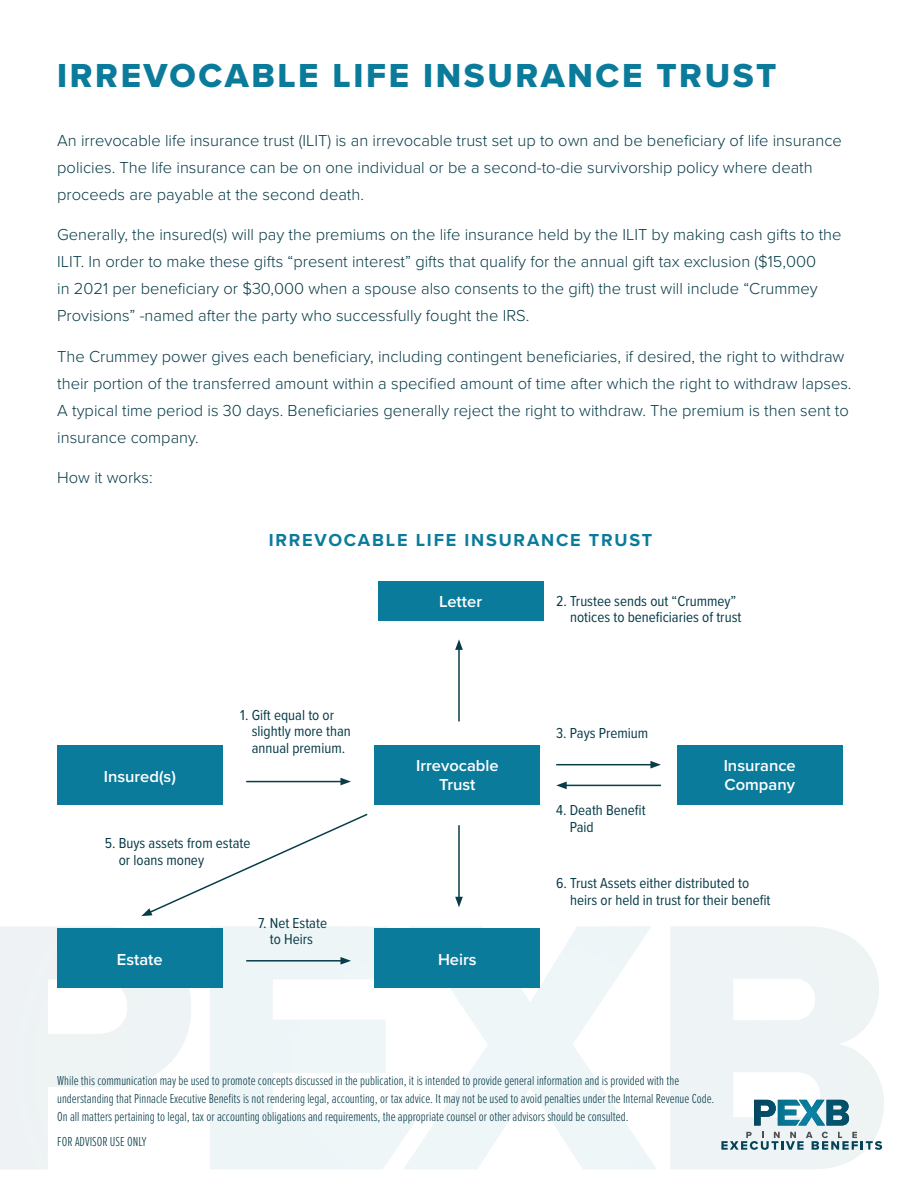
<style>
.page{position:relative;width:918px;height:1188px;background:#fff}
.page>*{position:absolute;margin:0;border:0;box-sizing:border-box;transform-origin:0 0}
.t1{font:34.5px "Proxima Nova Extrabld";letter-spacing:.075em;color:#0a7b9b}
.t2{font:700 18px "Proxima Nova";letter-spacing:.1em;color:#0a7b9b}
.t3{font:300 16.5px/27px "Proxima Nova";color:#083c49}
.t4{font:600 16.5px/19.5px "Proxima Nova";color:#fff;text-align:center}
.t5{font:15px/16.5px "Proxima Nova Cond";color:#083c49}
.t6{font:300 13.5px/18px "Proxima Nova Ex Cn";color:#083c49}
</style>
<div class="page">
<img style="left:671px;top:927px;width:213px;height:242px">
<img style="left:424px;top:927px;width:232px;height:242px">
<img style="left:210px;top:927px;width:214px;height:242px">
<img style="left:0;top:927px;width:191px;height:242px">
<svg style="left:776px;top:1100px;width:51px;height:26px"></svg>
<img style="left:827px;top:1100px;width:22px;height:26px">
<img style="left:800px;top:1100px;width:25px;height:26px">
<img style="left:778px;top:1100px;width:22px;height:26px">
<img style="left:754px;top:1100px;width:22px;height:26px">
<svg style="left:721px;top:1132px;width:161px;height:18px;background:#b2c3c9"></svg>
<div style="left:378px;top:581px;width:165px;height:39px;background:#0a7b9b"></div>
<div style="left:375px;top:745px;width:165px;height:59px;background:#0a7b9b"></div>
<div style="left:677px;top:745px;width:165px;height:59px;background:#0a7b9b"></div>
<div style="left:57px;top:745px;width:165px;height:59px;background:#0a7b9b"></div>
<div style="left:57px;top:928px;width:165px;height:59px;background:#0a7b9b"></div>
<div style="left:375px;top:928px;width:165px;height:59px;background:#0a7b9b"></div>
<hr style="left:458px;top:648px;width:2px;height:73px;background:#083c49">
<svg style="left:455px;top:639px;width:8px;height:11px"></svg>
<hr style="left:458px;top:825px;width:2px;height:74px;background:#083c49">
<svg style="left:455px;top:897px;width:8px;height:10px"></svg>
<hr style="left:246px;top:781px;width:97px;height:1px;background:#083c49">
<svg style="left:340px;top:778px;width:11px;height:7px"></svg>
<hr style="left:246px;top:960px;width:97px;height:2px;background:#083c49">
<svg style="left:340px;top:957px;width:11px;height:8px"></svg>
<hr style="left:556px;top:764px;width:97px;height:1px;background:#083c49">
<svg style="left:650px;top:761px;width:11px;height:8px"></svg>
<hr style="left:564px;top:785px;width:97px;height:1px;background:#083c49">
<svg style="left:556px;top:782px;width:11px;height:7px"></svg>
<svg style="left:141px;top:813px;width:227px;height:103px"></svg>
<h1 class="t1" style="left:57px;top:50px;width:721px">IRREVOCABLE LIFE INSURANCE TRUST</h1>
<p class="t3" style="left:57px;top:126px;width:786px">An irrevocable life insurance trust (ILIT) is an irrevocable trust set up to own and be beneficiary of life insurance policies. The life insurance can be on one individual or be a second-to-die survivorship policy where death proceeds are payable at the second death.</p>
<p class="t3" style="left:57px;top:220px;width:786px">Generally, the insured(s) will pay the premiums on the life insurance held by the ILIT by making cash gifts to the ILIT. In order to make these gifts “present interest” gifts that qualify for the annual gift tax exclusion ($15,000<br>in 2021 per beneficiary or $30,000 when a spouse also consents to the gift) the trust will include “Crummey Provisions” -named after the party who successfully fought the IRS.</p>
<p class="t3" style="left:57px;top:342px;width:796px">The Crummey power gives each beneficiary, including contingent beneficiaries, if desired, the right to withdraw their portion of the transferred amount within a specified amount of time after which the right to withdraw lapses.<br>A typical time period is 30 days. Beneficiaries generally reject the right to withdraw. The premium is then sent to insurance company.</p>
<p class="t3" style="left:57px;top:463px;width:97px">How it works:</p>
<p class="t2" style="left:269px;top:526px;width:385px">IRREVOCABLE LIFE INSURANCE TRUST</p>
<p class="t4" style="left:104px;top:766px;width:74px">Insured(s)</p>
<p class="t5" style="left:252px;top:706px;width:101px;text-indent:-11px">1. Gift equal to or slightly more than annual premium.</p>
<p class="t5" style="left:119px;top:834px;width:133px;text-indent:-14px">5. Buys assets from estate or loans money</p>
<p class="t5" style="left:258px;top:914px;width:70px;text-align:center">7. Net Estate to Heirs</p>
<p class="t4" style="left:439px;top:591px;width:44px">Letter</p>
<p class="t5" style="left:570px;top:592px;width:173px;text-indent:-14px">2. Trustee sends out “Crummey” notices to beneficiaries of trust</p>
<p class="t5" style="left:556px;top:724px;width:94px">3. Pays Premium</p>
<p class="t4" style="left:416px;top:755px;width:84px">Irrevocable<br>Trust</p>
<p class="t4" style="left:724px;top:755px;width:74px;text-align:left">Insurance<br>Company</p>
<p class="t5" style="left:570px;top:801px;width:77px;text-indent:-14px">4. Death Benefit<br>Paid</p>
<p class="t5" style="left:570px;top:875px;width:202px;text-indent:-14px">6. Trust Assets either distributed to heirs or held in trust for their benefit</p>
<p class="t4" style="left:117px;top:949px;width:47px">Estate</p>
<p class="t4" style="left:438px;top:949px;width:40px">Heirs</p>
<p class="t6" style="left:57px;top:1071px;width:659px">While this communication may be used to promote concepts discussed in the publication, it is intended to provide general information and is provided with the understanding that Pinnacle Executive Benefits is not rendering legal, accounting, or tax advice. It may not be used to avoid penalties under the Internal Revenue Code.<br>On all matters pertaining to legal, tax or accounting obligations and requirements, the appropriate counsel or other advisors should be consulted.</p>
<p class="t6" style="left:57px;top:1132px;width:91px">FOR ADVISOR USE ONLY</p>
</div>
